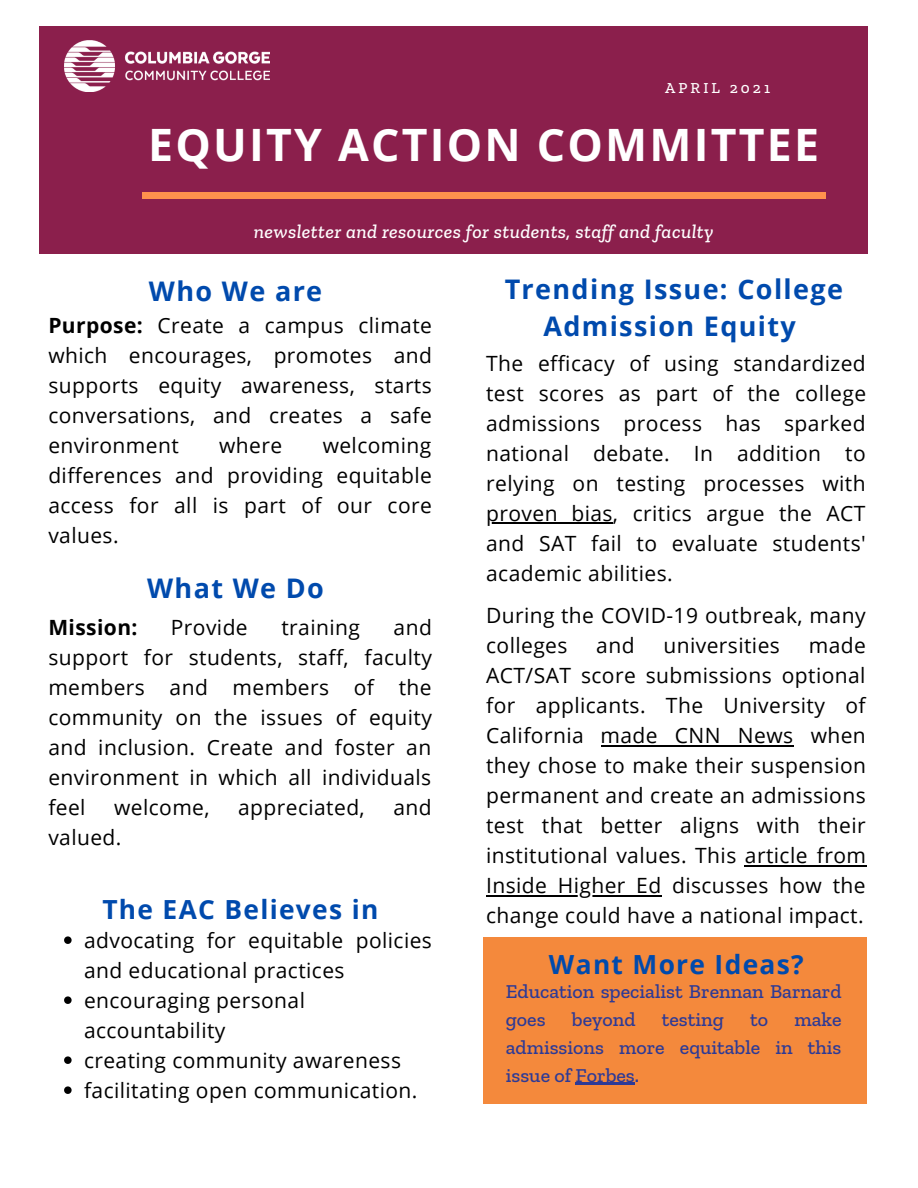
<style>
.page{position:relative;width:918px;height:1188px;background:#fff}
.page>*{position:absolute;margin:0;border:0;box-sizing:border-box;transform-origin:0 0}
.t1{font:700 44.7px "Open Sans";letter-spacing:.05em;color:#fff}
.t2{font:700 27px/37.2px "Open Sans";letter-spacing:.05em;color:#004aad;text-align:center}
.t3{font:700 26.4px "Open Sans";letter-spacing:.05em;color:#004aad}
.t4{font:21px/30px "Open Sans";letter-spacing:.02em;color:#000;text-align:justify}
.t5{font:700 21px "Open Sans";letter-spacing:.02em;color:#000}
.t6{font:500 19.95px/28px "Zilla Slab";color:#2d3a96}
.t7{font:italic 500 19.65px "Zilla Slab";letter-spacing:.02em;color:#fff}
.t8{font:500 15.45px "Zilla Slab";letter-spacing:.2em;color:#fff}
.s1{font-weight:700}
</style>
<div class="page">
<div style="left:39px;top:26px;width:829px;height:227px;background:#8b1f4c"></div>
<div style="left:142px;top:193px;width:684px;height:5px;background:#ff914d"></div>
<img style="left:65px;top:41px;width:204px;height:51px">
<svg style="left:64px;top:936px;width:8px;height:8px"></svg>
<svg style="left:64px;top:996px;width:8px;height:8px"></svg>
<svg style="left:64px;top:1056px;width:8px;height:8px"></svg>
<svg style="left:64px;top:1086px;width:8px;height:8px"></svg>
<div style="left:484px;top:938px;width:383px;height:166px;background:#f4893c"></div>
<hr style="left:486px;top:522px;width:127px;height:2px;background:#000">
<hr style="left:601px;top:745px;width:193px;height:1px;background:#000">
<svg style="left:745px;top:865px;width:12px;height:1px"></svg>
<hr style="left:757px;top:865px;width:109px;height:1px;background:#000">
<hr style="left:492px;top:895px;width:170px;height:1px;background:#000">
<hr style="left:576px;top:1083px;width:59px;height:2px;background:#2d3a96">
<p class="t8" style="left:665px;top:79px;width:106px">APRIL 2021</p>
<p class="t1" style="left:148px;top:114px;width:673px">EQUITY ACTION COMMITTEE</p>
<p class="t7" style="left:254px;top:220px;width:461px">newsletter and resources for students, staff and faculty</p>
<p class="t2" style="left:149px;top:272px;width:175px">Who We are</p>
<p class="t2" style="left:505px;top:270px;width:340px">Trending Issue: College<br>Admission Equity</p>
<p class="t4" style="left:48px;top:310px;width:385px"><span class="s1">Purpose:</span> Create a campus climate which encourages, promotes and supports equity awareness, starts conversations, and creates a safe environment</p>
<p class="t4" style="left:486px;top:348px;width:381px">The efficacy of using standardized test scores as part of the college admissions process has sparked national debate. In addition to relying on testing processes with proven bias, critics argue the ACT and SAT fail to evaluate students' academic abilities.</p>
<p class="t4" style="left:486px;top:600px;width:381px">During the COVID-19 outbreak, many colleges</p>
<p class="t4" style="left:48px;top:430px;width:385px;text-indent:274px">welcoming differences and providing equitable access for all is part of our core values.</p>
<p class="t4" style="left:219px;top:430px;width:65px">where</p>
<p class="t2" style="left:147px;top:569px;width:178px">What We Do</p>
<p class="t4" style="left:48px;top:612px;width:385px;text-indent:345px">and support for students, staff, faculty members and members of the community on the issues of equity and inclusion. Create and foster an environment in which all individuals feel</p>
<p class="t5" style="left:48px;top:613px;width:91px">Mission:</p>
<p class="t4" style="left:171px;top:612px;width:78px">Provide</p>
<p class="t4" style="left:281px;top:612px;width:80px">training</p>
<p class="t4" style="left:486px;top:630px;width:382px;text-indent:323px">made ACT/SAT score submissions optional for applicants. The University of California made CNN News when they chose to make their suspension permanent and create an admissions test that better aligns with their institutional values. This article from Inside Higher Ed discusses how the change could have a national impact.</p>
<p class="t4" style="left:596px;top:630px;width:40px">and</p>
<p class="t4" style="left:663px;top:630px;width:118px">universities</p>
<p class="t4" style="left:114px;top:792px;width:97px">welcome,</p>
<p class="t4" style="left:238px;top:792px;width:128px">appreciated,</p>
<p class="t4" style="left:393px;top:792px;width:40px">and</p>
<p class="t4" style="left:48px;top:822px;width:75px">valued.</p>
<p class="t3" style="left:102px;top:891px;width:277px">The EAC Believes in</p>
<p class="t4" style="left:84px;top:925px;width:349px">advocating for equitable policies and educational practices</p>
<p class="t4" style="left:84px;top:985px;width:222px">encouraging personal accountability</p>
<p class="t4" style="left:84px;top:1045px;width:318px">creating community awareness</p>
<p class="t4" style="left:84px;top:1075px;width:335px">facilitating open communication.</p>
<p class="t3" style="left:549px;top:946px;width:256px">Want More Ideas?</p>
<p class="t6" style="left:506px;top:977px;width:337px">Education specialist Brennan Barnard goes</p>
<p class="t6" style="left:506px;top:1005px;width:337px;text-align:justify;text-indent:289px">make admissions more equitable in this issue of Forbes.</p>
<p class="t6" style="left:572px;top:1005px;width:65px">beyond</p>
<p class="t6" style="left:662px;top:1005px;width:63px">testing</p>
<p class="t6" style="left:750px;top:1005px;width:19px">to</p>
</div>
